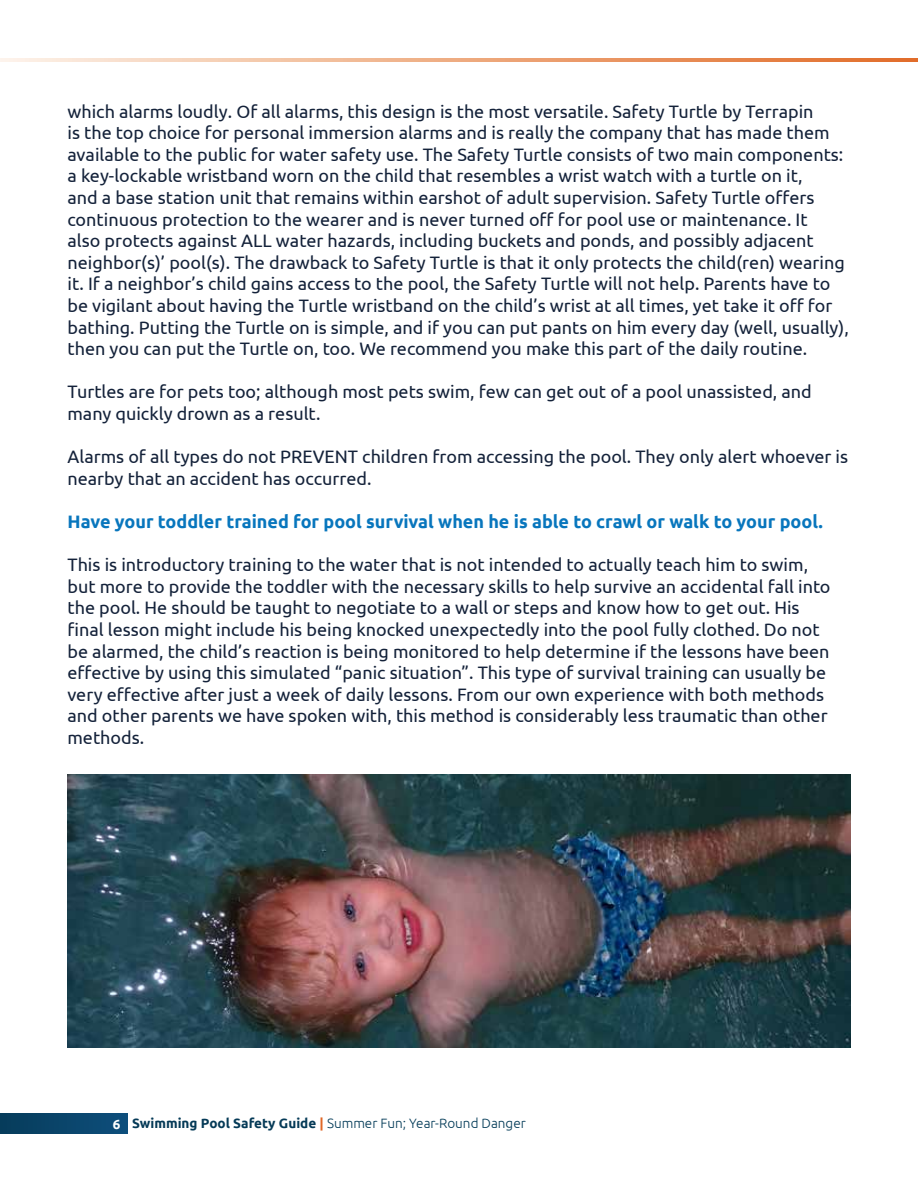
<style>
.page{position:relative;width:918px;height:1188px;background:#fff}
.page>*{position:absolute;margin:0;border:0;box-sizing:border-box;transform-origin:0 0}
.t1{font:18px/21.6px "Ubuntu";color:#14223a}
.t2{font:700 18px "Ubuntu";color:#0876bd}
.t3{font:300 13.5px "Ubuntu";color:#023a57}
.s1{font-weight:700;color:#fff}
.s2{font-weight:700;color:#053a57}
.s3{font-weight:700;color:#e06625}
</style>
<div class="page">
<div style="left:0;top:1114px;width:127px;height:20px;background:linear-gradient(to right,#063c5a,#0e4e7c)"></div>
<svg style="left:0;top:58px;width:918px;height:4px;background:#eeac84"></svg>
<img style="left:68px;top:774px;width:782px;height:273px">
<p class="t1" style="left:68px;top:100px;width:783px">which alarms loudly. Of all alarms, this design is the most versatile. Safety Turtle by Terrapin<br>is the top choice for personal immersion alarms and is really the company that has made them available to the public for water safety use. The Safety Turtle consists of two main components: a key-lockable wristband worn on the child that resembles a wrist watch with a turtle on it,<br>and a base station unit that remains within earshot of adult supervision. Safety Turtle offers continuous protection to the wearer and is never turned off for pool use or maintenance. It<br>also protects against ALL water hazards, including buckets and ponds, and possibly adjacent neighbor(s)’ pool(s). The drawback to Safety Turtle is that it only protects the child(ren) wearing it. If a neighbor’s child gains access to the pool, the Safety Turtle will not help. Parents have to be vigilant about having the Turtle wristband on the child’s wrist at all times, yet take it off for bathing. Putting the Turtle on is simple, and if you can put pants on him every day (well, usually), then you can put the Turtle on, too. We recommend you make this part of the daily routine.</p>
<p class="t1" style="left:68px;top:381px;width:746px">Turtles are for pets too; although most pets swim, few can get out of a pool unassisted, and many quickly drown as a result.</p>
<p class="t1" style="left:68px;top:445px;width:782px">Alarms of all types do not PREVENT children from accessing the pool. They only alert whoever is nearby that an accident has occurred.</p>
<p class="t2" style="left:68px;top:511px;width:757px">Have your toddler trained for pool survival when he is able to crawl or walk to your pool.</p>
<p class="t1" style="left:68px;top:553px;width:765px">This is introductory training to the water that is not intended to actually teach him to swim, but more to provide the toddler with the necessary skills to help survive an accidental fall into the pool. He should be taught to negotiate to a wall or steps and know how to get out. His final lesson might include his being knocked unexpectedly into the pool fully clothed. Do not be alarmed, the child’s reaction is being monitored to help determine if the lessons have been effective by using this simulated “panic situation”. This type of survival training can usually be very effective after just a week of daily lessons. From our own experience with both methods and other parents we have spoken with, this method is considerably less traumatic than other methods.</p>
<p class="t3" style="left:113px;top:1115px;width:414px"><span class="s1">6</span> <span class="s2">Swimming Pool Safety Guide</span> <span class="s3">|</span> Summer Fun; Year-Round Danger</p>
</div>
